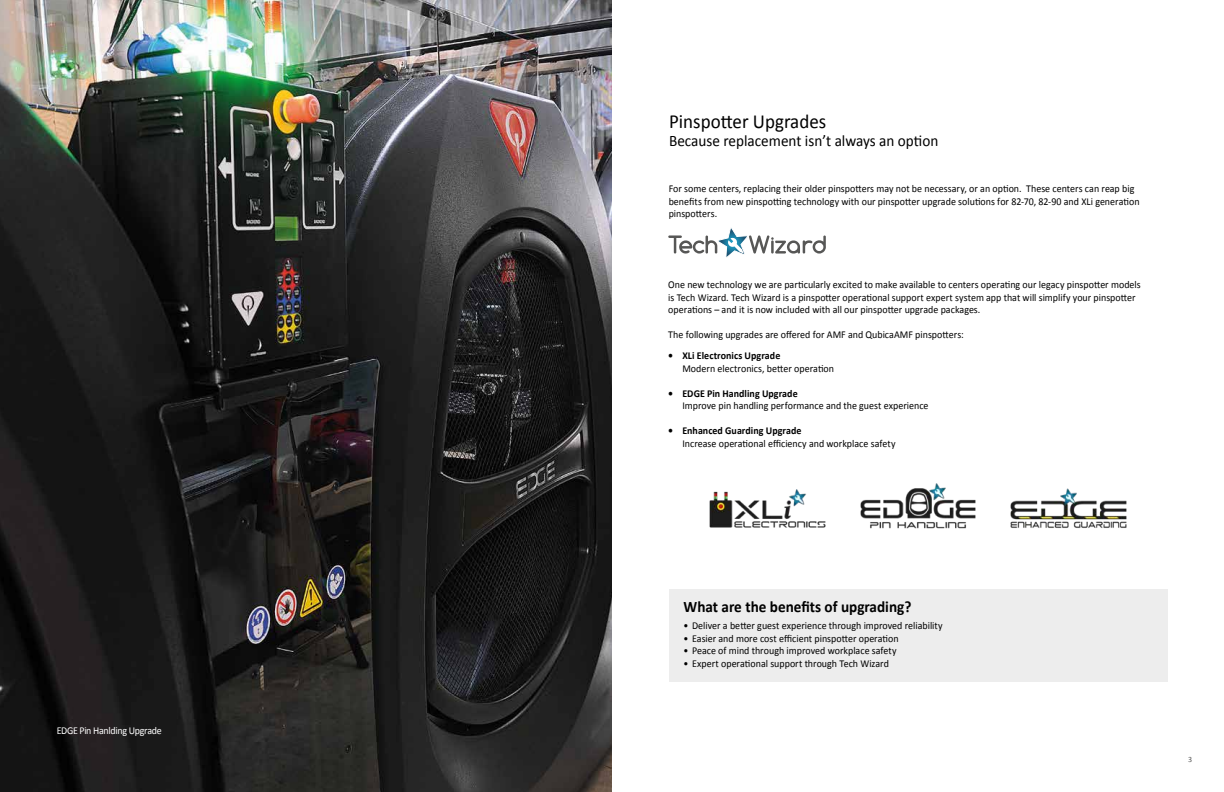
<style>
.page{position:relative;width:1224px;height:792px;background:#fff}
.page>*{position:absolute;margin:0;border:0;box-sizing:border-box;transform-origin:0 0}
.t1{font:20px "Calibri";color:#000;scale:.95 1}
.t2{font:16px "Calibri";color:#000;scale:.95 1}
.t3{font:700 16px "Calibri";color:#000;scale:.95 1}
.t4{font:10.5px/12.5px "Calibri";color:#000;scale:.95 1}
.t5{font:700 10.5px "Calibri";letter-spacing:.005em;color:#000;scale:.95 1}
.t6{font:10.5px "Calibri";letter-spacing:-.03em;color:#fff;scale:.95 1}
.t7{font:8px "Calibri";color:#575756}
</style>
<div class="page">
<div style="left:669px;top:589px;width:499px;height:93px;background:#ededed"></div>
<img style="left:709px;top:490px;width:117px;height:38px">
<img style="left:1010px;top:488px;width:117px;height:40px">
<img style="left:860px;top:484px;width:116px;height:45px">
<img style="left:0;top:0;width:612px;height:792px">
<svg style="left:668px;top:228px;width:158px;height:30px"></svg>
<p class="t6" style="left:57px;top:724px;width:112px">EDGE Pin Hanlding Upgrade</p>
<h1 class="t1" style="left:669px;top:109px;width:167px">Pinspotter Upgrades</h1>
<h2 class="t2" style="left:669px;top:131px;width:285px">Because replacement isn’t always an option</h2>
<p class="t4" style="left:669px;top:182px;width:497px">For some centers, replacing their older pinspotters may not be necessary, or an option. These centers can reap big benefits from new pinspotting technology with our pinspotter upgrade solutions for 82-70, 82-90 and XLi generation pinspotters.</p>
<p class="t4" style="left:668px;top:278px;width:499px">One new technology we are particularly excited to make available to centers operating our legacy pinspotter models is Tech Wizard. Tech Wizard is a pinspotter operational support expert system app that will simplify your pinspotter operations – and it is now included with all our pinspotter upgrade packages.</p>
<p class="t4" style="left:668px;top:328px;width:313px">The following upgrades are offered for AMF and QubicaAMF pinspotters:</p>
<p class="t5" style="left:668px;top:349px;width:119px">• XLi Electronics Upgrade</p>
<p class="t4" style="left:682px;top:362px;width:161px">Modern electronics, better operation</p>
<p class="t5" style="left:668px;top:386px;width:138px">• EDGE Pin Handling Upgrade</p>
<p class="t4" style="left:682px;top:399px;width:261px">Improve pin handling performance and the guest experience</p>
<p class="t5" style="left:668px;top:424px;width:142px">• Enhanced Guarding Upgrade</p>
<p class="t4" style="left:682px;top:437px;width:226px">Increase operational efficiency and workplace safety</p>
<h2 class="t3" style="left:684px;top:595px;width:241px">What are the benefits of upgrading?</h2>
<p class="t4" style="left:684px;top:619px;width:274px">• Deliver a better guest experience through improved reliability</p>
<p class="t4" style="left:684px;top:632px;width:228px">• Easier and more cost efficient pinspotter operation</p>
<p class="t4" style="left:684px;top:644px;width:226px">• Peace of mind through improved workplace safety</p>
<p class="t4" style="left:684px;top:657px;width:218px">• Expert operational support through Tech Wizard</p>
<p class="t7" style="left:1188px;top:754px;width:6px">3</p>
</div>
